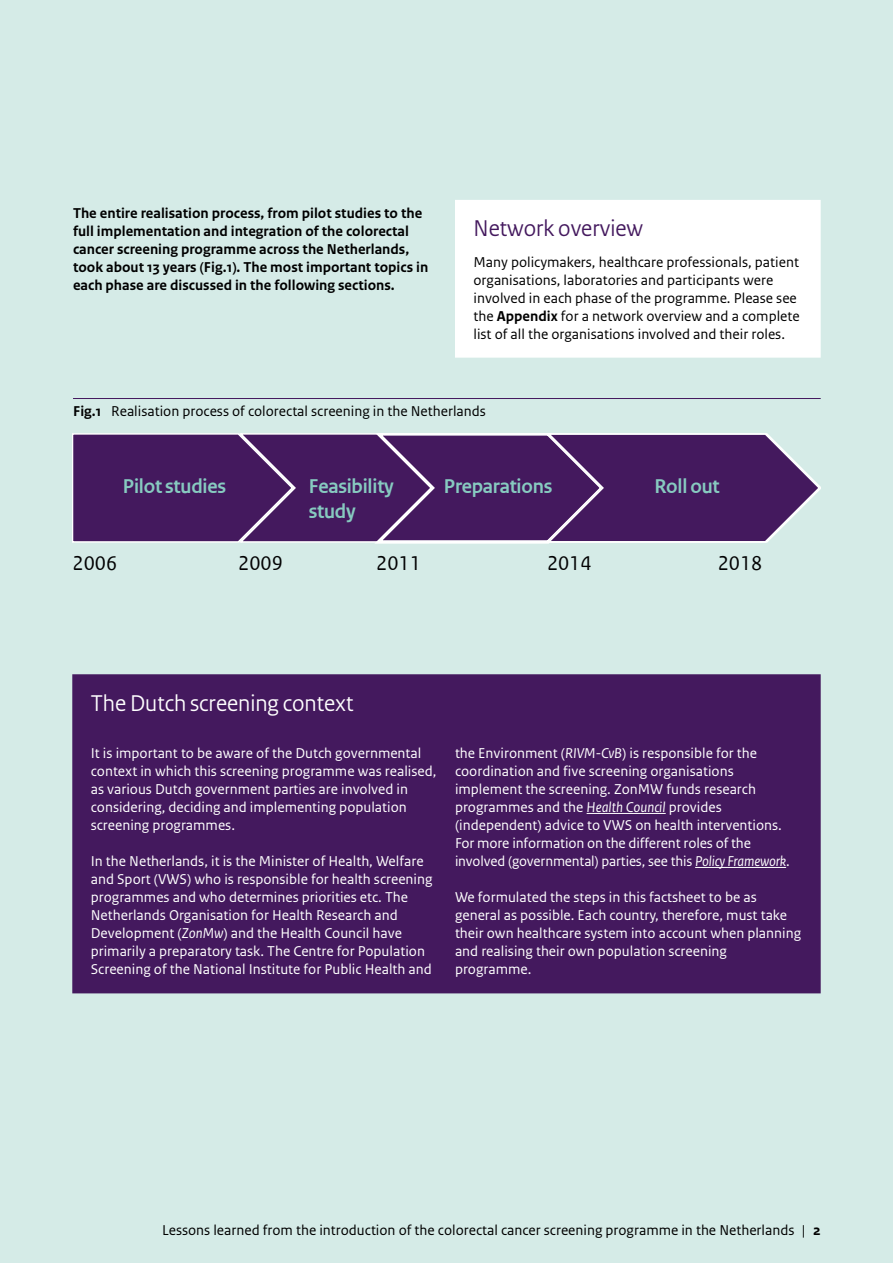
<style>
.page{position:relative;width:893px;height:1263px;background:#d5ebe7}
.page>*{position:absolute;margin:0;border:0;box-sizing:border-box;transform-origin:0 0}
.H3_Paragraafkop{font:24px "Rijksoverheid Sans Heading";color:#fff}
.H3_Paragraafkop-2{font:24px "Rijksoverheid Sans Heading";color:#44195e}
.t1{font:700 21px/25.2px "Rijksoverheid Sans Heading TT";letter-spacing:-.01em;color:#87cac0}
.t2{font:21px "Rijksoverheid Sans Text TT";color:#020203}
.P_Broodtekst-sans{font:15px/18px "Rijksoverheid Sans Text";color:#fff}
.Kader_brood{font:15px/18px "Rijksoverheid Sans Text";color:#000}
.Inleiding_brood{font:700 15px/18px "Rijksoverheid Sans Text";color:#000}
.Figuur{font:15px "Rijksoverheid Sans Text";color:#000}
.s1{font-weight:700}
.s2{font-style:italic}
</style>
<div class="page">
<div style="left:456px;top:201px;width:364px;height:156px;background:#fff"></div>
<div style="left:455px;top:200px;width:366px;height:158px;border:2px solid #fff"></div>
<hr style="left:73px;top:398px;width:748px;height:1px;background:#44195e">
<svg style="left:72px;top:434px;width:748px;height:110px;background:#532d6c"></svg>
<div style="left:73px;top:675px;width:747px;height:318px;background:#44195e"></div>
<hr style="left:587px;top:813px;width:79px;height:1px;background:#fff">
<hr style="left:695px;top:867px;width:91px;height:1px;background:#fff">
<div style="left:72px;top:674px;width:749px;height:319px;border:2px solid #44195e"></div>
<p class="Inleiding_brood" style="left:73px;top:204px;width:357px">The entire realisation process, from pilot studies to the full implementation and integration of the colorectal cancer screening programme across the Netherlands, took about 13 years (Fig.1). The most important topics in each phase are discussed in the following sections.</p>
<h3 class="H3_Paragraafkop-2" style="left:473px;top:215px;width:171px">Network overview</h3>
<p class="Kader_brood" style="left:473px;top:253px;width:328px">Many policymakers, healthcare professionals, patient organisations, laboratories and participants were involved in each phase of the programme. Please see the <span class="s1">Appendix</span> for a network overview and a complete list of all the organisations involved and their roles.</p>
<p class="Figuur" style="left:73px;top:402px;width:414px"><span class="s1">Fig.1</span> Realisation process of colorectal screening in the Netherlands</p>
<p class="t1" style="left:123px;top:474px;width:105px">Pilot studies</p>
<p class="t1" style="left:309px;top:474px;width:87px">Feasibility study</p>
<p class="t1" style="left:444px;top:474px;width:110px">Preparations</p>
<p class="t1" style="left:654px;top:474px;width:67px">Roll out</p>
<p class="t2" style="left:73px;top:551px;width:46px">2006</p>
<p class="t2" style="left:238px;top:551px;width:46px">2009</p>
<p class="t2" style="left:376px;top:551px;width:46px">2011</p>
<p class="t2" style="left:547px;top:551px;width:46px">2014</p>
<p class="t2" style="left:718px;top:551px;width:46px">2018</p>
<h3 class="H3_Paragraafkop" style="left:91px;top:689px;width:264px">The Dutch screening context</h3>
<p class="P_Broodtekst-sans" style="left:91px;top:744px;width:347px">It is important to be aware of the Dutch governmental context in which this screening programme was realised, as various Dutch government parties are involved in considering, deciding and implementing population screening programmes.</p>
<p class="P_Broodtekst-sans" style="left:91px;top:852px;width:343px">In the Netherlands, it is the Minister of Health, Welfare and Sport (VWS) who is responsible for health screening programmes and who determines priorities etc. The Netherlands Organisation for Health Research and Development (<span class="s2">ZonMw</span>) and the Health Council have primarily a preparatory task. The Centre for Population Screening of the National Institute for Public Health and</p>
<p class="P_Broodtekst-sans" style="left:455px;top:744px;width:328px">the Environment (<span class="s2">RIVM-CvB</span>) is responsible for the coordination and five screening organisations implement the screening. ZonMW funds research programmes and the <span class="s2">Health Council</span> provides (independent) advice to VWS on health interventions.</p>
<p class="P_Broodtekst-sans" style="left:455px;top:834px;width:336px">For more information on the different roles of the involved (governmental) parties, see this <span class="s2">Policy Framework</span>.</p>
<p class="P_Broodtekst-sans" style="left:455px;top:888px;width:348px">We formulated the steps in this factsheet to be as general as possible. Each country, therefore, must take their own healthcare system into account when planning and realising their own population screening programme.</p>
<p class="Kader_brood" style="left:162px;top:1221px;width:660px">Lessons learned from the introduction of the colorectal cancer screening programme in the Netherlands | <span class="s1">2</span></p>
</div>
